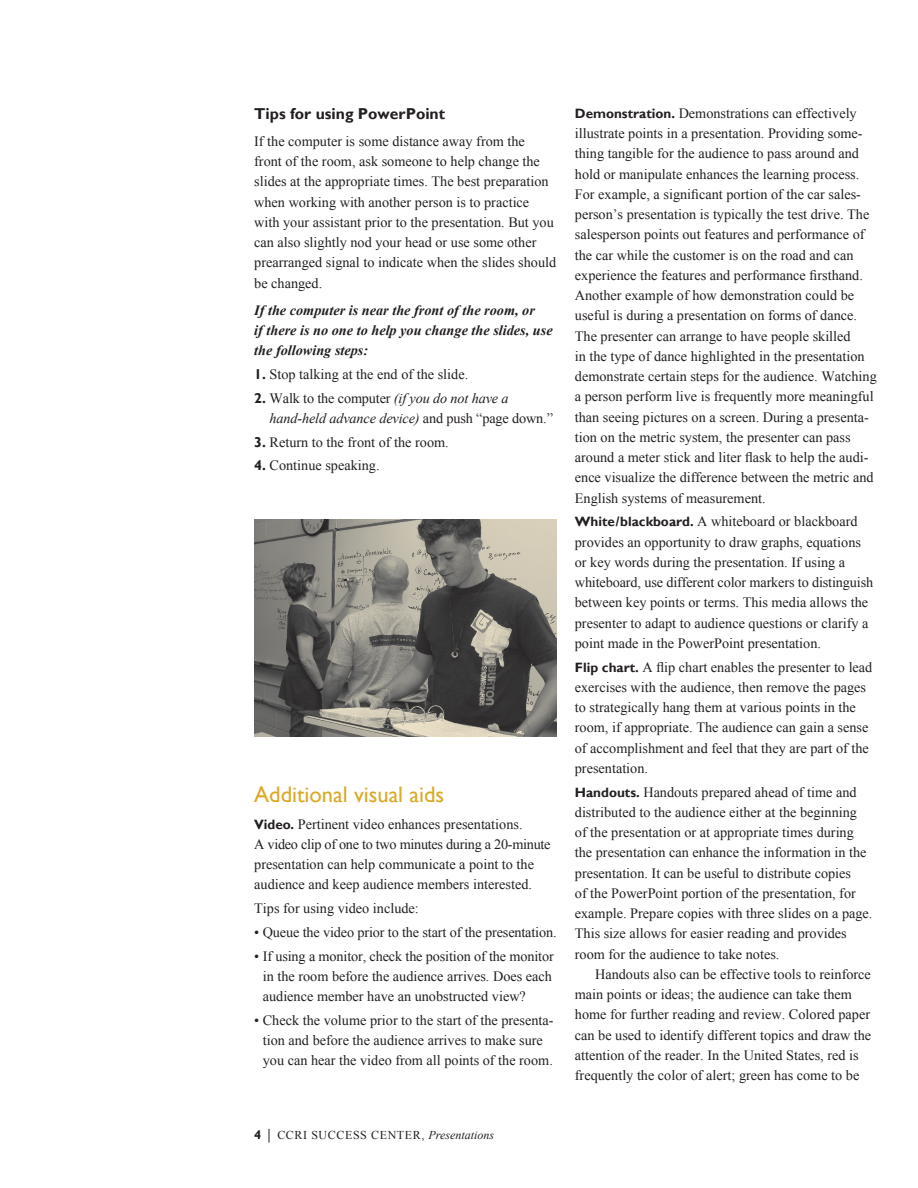
<style>
.page{position:relative;width:918px;height:1188px;background:#fff}
.page>*{position:absolute;margin:0;border:0;box-sizing:border-box;transform-origin:0 0}
.t1{font:22.5px "Gill Sans";color:#dba926}
.t2{font:700 15.75px "Gill Sans";color:#231f20}
.t3{font:14.25px/20.2px "Times New Roman";color:#231f20}
.t4{font:italic 700 14.25px/20.2px "Times New Roman";color:#231f20}
.t5{font:italic 14.25px/20.2px "Times New Roman";letter-spacing:-.01em;color:#231f20}
.t6{font:12px "Times New Roman";letter-spacing:.05em;color:#231f20}
.s1{font-family:"Gill Sans";font-weight:700}
.s2{font-family:"Gill Sans";font-weight:700;font-style:normal}
.s3{font-style:normal}
.s4{font-family:"Gill Sans";font-weight:700;font-size:13.5px}
.s5{font-family:"Gill Sans";font-weight:700;font-size:12.75px}
.s6{font-family:"Gill Sans";font-size:14.7px}
.s7{font-style:italic}
</style>
<div class="page">
<img style="left:254px;top:520px;width:303px;height:216px">
<p class="t2" style="left:254px;top:104px;width:192px">Tips for using PowerPoint</p>
<p class="t3" style="left:254px;top:131px;width:303px">If the computer is some distance away from the<br>front of the room, ask someone to help change the slides at the appropriate times. The best preparation when working with another person is to practice with your assistant prior to the presentation. But you can also slightly nod your head or use some other prearranged signal to indicate when the slides should be changed.</p>
<p class="t4" style="left:254px;top:299px;width:300px">If the computer is near the front of the room, or<br>if there is no one to help you change the slides, use the following steps:</p>
<p class="t3" style="left:254px;top:364px;width:215px"><span class="s1">1.</span> Stop talking at the end of the slide.</p>
<p class="t5" style="left:270px;top:387px;width:285px;text-indent:-15px"><span class="s2">2.</span> <span class="s3">Walk to the computer</span> (if you do not have a hand-held advance device) <span class="s3">and push “page down.”</span></p>
<p class="t3" style="left:254px;top:432px;width:196px"><span class="s1">3.</span> Return to the front of the room.</p>
<p class="t3" style="left:254px;top:455px;width:127px"><span class="s1">4.</span> Continue speaking.</p>
<h1 class="t1" style="left:254px;top:781px;width:191px">Additional visual aids</h1>
<p class="t3" style="left:254px;top:813px;width:298px"><span class="s4">Video.</span> Pertinent video enhances presentations.<br>A video clip of one to two minutes during a 20-minute presentation can help communicate a point to the audience and keep audience members interested.</p>
<p class="t3" style="left:254px;top:898px;width:166px">Tips for using video include:</p>
<p class="t3" style="left:254px;top:922px;width:304px">• Queue the video prior to the start of the presentation.</p>
<p class="t3" style="left:263px;top:945px;width:293px;text-indent:-9px">• If using a monitor, check the position of the monitor in the room before the audience arrives. Does each audience member have an unobstructed view?</p>
<p class="t3" style="left:254px;top:1010px;width:301px;text-align:center">• Check the volume prior to the start of the presenta&shy;tion and before the audience arrives to make sure you can hear the video from all points of the room.</p>
<p class="t6" style="left:254px;top:1127px;width:241px"><span class="s5">4</span> <span class="s6">|</span> CCRI SUCCESS CENTER, <span class="s7">Presentations</span></p>
<p class="t3" style="left:575px;top:103px;width:303px"><span class="s4">Demonstration.</span> Demonstrations can effectively illustrate points in a presentation. Providing some&shy;thing tangible for the audience to pass around and hold or manipulate enhances the learning process.<br>For example, a significant portion of the car sales&shy;person’s presentation is typically the test drive. The salesperson points out features and performance of the car while the customer is on the road and can experience the features and performance firsthand.<br>Another example of how demonstration could be useful is during a presentation on forms of dance.<br>The presenter can arrange to have people skilled<br>in the type of dance highlighted in the presentation demonstrate certain steps for the audience. Watching a person perform live is frequently more meaningful than seeing pictures on a screen. During a presenta&shy;tion on the metric system, the presenter can pass around a meter stick and liter flask to help the audi&shy;ence visualize the difference between the metric and English systems of measurement.</p>
<p class="t3" style="left:575px;top:511px;width:300px"><span class="s4">White/blackboard.</span> A whiteboard or blackboard provides an opportunity to draw graphs, equations or key words during the presentation. If using a whiteboard, use different color markers to distinguish between key points or terms. This media allows the presenter to adapt to audience questions or clarify a point made in the PowerPoint presentation.</p>
<p class="t3" style="left:575px;top:657px;width:299px"><span class="s4">Flip chart.</span> A flip chart enables the presenter to lead exercises with the audience, then remove the pages to strategically hang them at various points in the room, if appropriate. The audience can gain a sense of accomplishment and feel that they are part of the presentation.</p>
<p class="t3" style="left:575px;top:782px;width:299px"><span class="s4">Handouts.</span> Handouts prepared ahead of time and distributed to the audience either at the beginning of the presentation or at appropriate times during the presentation can enhance the information in the presentation. It can be useful to distribute copies<br>of the PowerPoint portion of the presentation, for example. Prepare copies with three slides on a page.<br>This size allows for easier reading and provides room for the audience to take notes.</p>
<p class="t3" style="left:575px;top:964px;width:298px;text-indent:20px">Handouts also can be effective tools to reinforce main points or ideas; the audience can take them home for further reading and review. Colored paper can be used to identify different topics and draw the attention of the reader. In the United States, red is frequently the color of alert; green has come to be</p>
</div>
